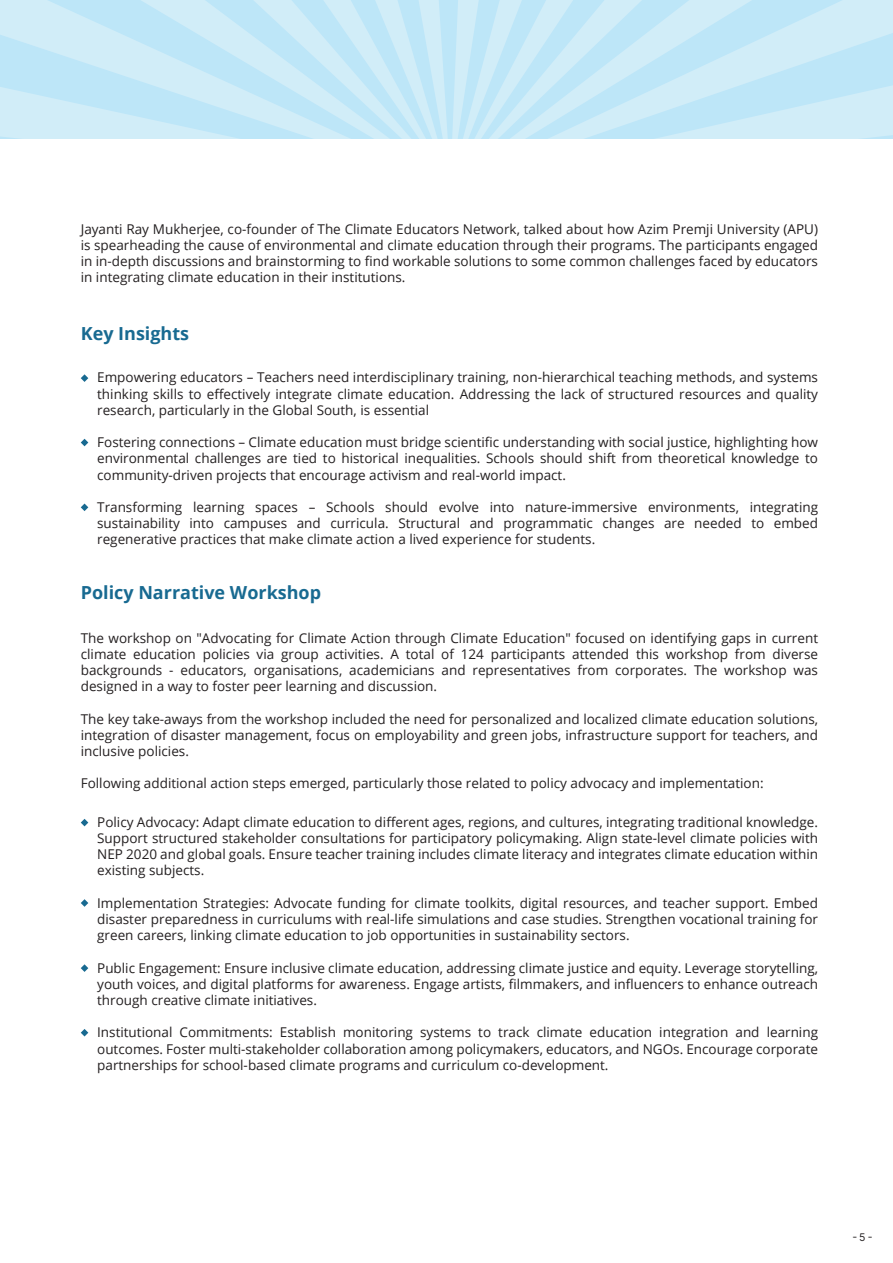
<style>
.page{position:relative;width:893px;height:1263px;background:#fff}
.page>*{position:absolute;margin:0;border:0;box-sizing:border-box;transform-origin:0 0}
.t1{font:700 18px "Open Sans";color:#186a91}
.t2{font:13.5px/16.2px "Open Sans";color:#231f20;text-align:justify}
.t3{font:10.5px "Inter";color:#231f20}
</style>
<div class="page">
<svg style="left:0;top:0;width:893px;height:138px;background:#c7e9f8"></svg>
<svg style="left:81px;top:819px;width:7px;height:7px"></svg>
<svg style="left:81px;top:899px;width:7px;height:8px"></svg>
<svg style="left:81px;top:964px;width:7px;height:8px"></svg>
<svg style="left:81px;top:1029px;width:7px;height:7px"></svg>
<svg style="left:81px;top:374px;width:7px;height:8px"></svg>
<svg style="left:81px;top:439px;width:7px;height:7px"></svg>
<svg style="left:81px;top:503px;width:7px;height:8px"></svg>
<p class="t2" style="left:81px;top:220px;width:739px">Jayanti Ray Mukherjee, co-founder of The Climate Educators Network, talked about how Azim Premji University (APU) is spearheading the cause of environmental and climate education through their programs. The participants engaged in in-depth discussions and brainstorming to find workable solutions to some common challenges faced by educators in integrating climate education in their institutions.</p>
<h1 class="t1" style="left:81px;top:321px;width:110px">Key Insights</h1>
<p class="t2" style="left:97px;top:369px;width:722px">Empowering educators – Teachers need interdisciplinary training, non-hierarchical teaching methods, and systems thinking skills to effectively integrate climate education. Addressing the lack of structured resources and quality research, particularly in the Global South, is essential</p>
<p class="t2" style="left:97px;top:434px;width:722px">Fostering connections – Climate education must bridge scientific understanding with social justice, highlighting how environmental challenges are tied to historical inequalities. Schools should shift from theoretical knowledge to community-driven projects that encourage activism and real-world impact.</p>
<p class="t2" style="left:97px;top:499px;width:722px">Transforming learning spaces – Schools should evolve into nature-immersive environments, integrating sustainability into campuses and curricula. Structural and programmatic changes are needed to embed regenerative practices that make climate action a lived experience for students.</p>
<h1 class="t1" style="left:81px;top:579px;width:242px">Policy Narrative Workshop</h1>
<p class="t2" style="left:81px;top:629px;width:739px">The workshop on "Advocating for Climate Action through Climate Education" focused on identifying gaps in current climate education policies via group activities. A total of 124 participants attended this workshop from diverse backgrounds - educators, organisations, academicians and representatives from corporates. The workshop was designed in a way to foster peer learning and discussion.</p>
<p class="t2" style="left:81px;top:710px;width:739px">The key take-aways from the workshop included the need for personalized and localized climate education solutions, integration of disaster management, focus on employability and green jobs, infrastructure support for teachers, and inclusive policies.</p>
<p class="t2" style="left:81px;top:775px;width:684px">Following additional action steps emerged, particularly those related to policy advocacy and implementation:</p>
<p class="t2" style="left:97px;top:813px;width:722px">Policy Advocacy: Adapt climate education to different ages, regions, and cultures, integrating traditional knowledge.<br>Support structured stakeholder consultations for participatory policymaking. Align state-level climate policies with NEP 2020 and global goals. Ensure teacher training includes climate literacy and integrates climate education within existing subjects.</p>
<p class="t2" style="left:97px;top:894px;width:722px">Implementation Strategies: Advocate funding for climate toolkits, digital resources, and teacher support. Embed disaster preparedness in curriculums with real-life simulations and case studies. Strengthen vocational training for green careers, linking climate education to job opportunities in sustainability sectors.</p>
<p class="t2" style="left:97px;top:959px;width:722px">Public Engagement: Ensure inclusive climate education, addressing climate justice and equity. Leverage storytelling, youth voices, and digital platforms for awareness. Engage artists, filmmakers, and influencers to enhance outreach through creative climate initiatives.</p>
<p class="t2" style="left:97px;top:1024px;width:722px">Institutional Commitments: Establish monitoring systems to track climate education integration and learning outcomes. Foster multi-stakeholder collaboration among policymakers, educators, and NGOs. Encourage corporate partnerships for school-based climate programs and curriculum co-development.</p>
<p class="t3" style="left:852px;top:1230px;width:22px">-5-</p>
</div>
